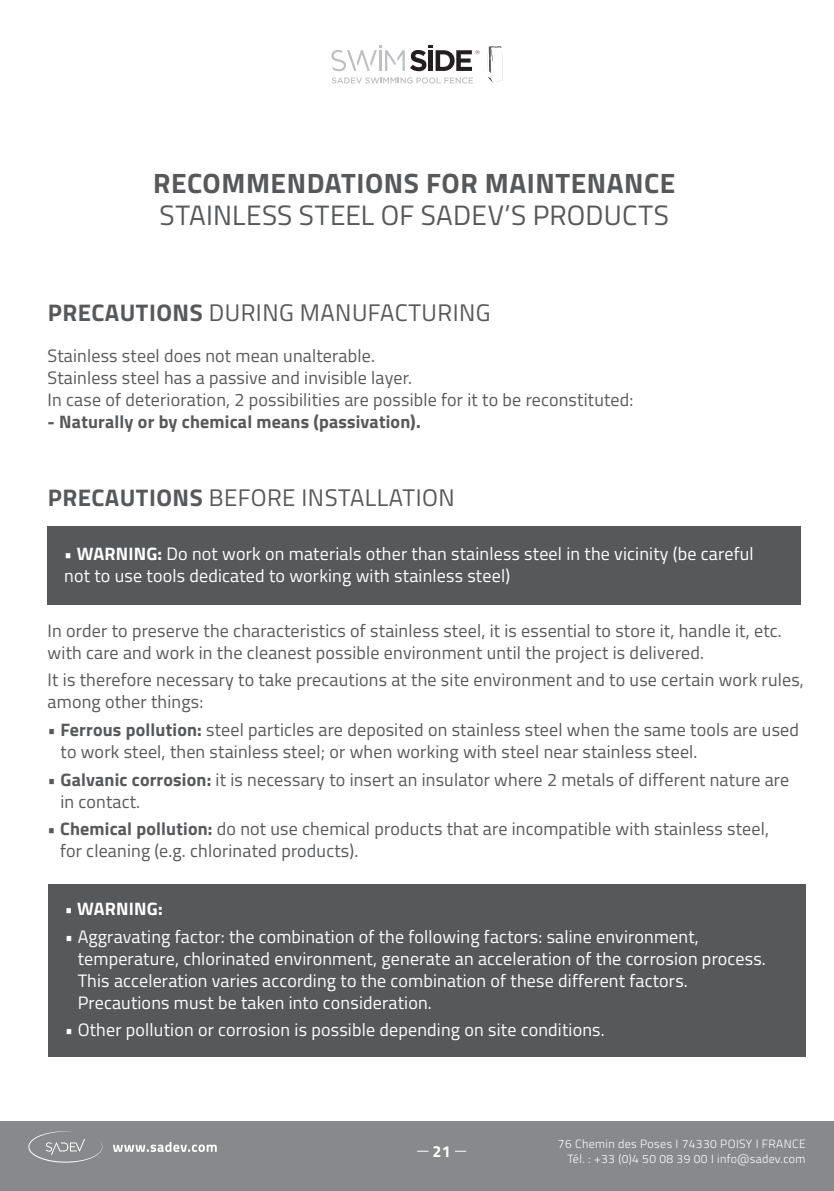
<style>
.page{position:relative;width:834px;height:1191px;background:#fff}
.page>*{position:absolute;margin:0;border:0;box-sizing:border-box;transform-origin:0 0}
.t1{font:28px "Titillium Web";letter-spacing:.01em;color:#57585a}
.t2{font:700 28px "Titillium Web";letter-spacing:.02em;color:#57585a}
.t3{font:24px "Titillium Web";letter-spacing:.02em;color:#57585a}
.t4{font:18px/22px "Titillium Web";letter-spacing:.01em;color:#57585a}
.t5{font:18px/22px "Titillium Web";letter-spacing:.01em;color:#fff}
.t6{font:700 18px "Titillium Web";letter-spacing:.01em;color:#57585a}
.t7{font:700 18px "Titillium Web";letter-spacing:.01em;color:#fff}
.t8{font:700 16px "Titillium Web";color:#fff}
.t9{font:300 12px/14.4px "Titillium Web";letter-spacing:.03em;color:#fff;text-align:right}
.s1{font-weight:700}
</style>
<div class="page">
<div style="left:0;top:1121px;width:833px;height:70px;background:#87898c"></div>
<svg style="left:28px;top:1131px;width:74px;height:31px"></svg>
<svg style="left:113px;top:1142px;width:104px;height:10px"></svg>
<svg style="left:487px;top:46px;width:16px;height:37px"></svg>
<svg style="left:332px;top:77px;width:141px;height:7px"></svg>
<svg style="left:331px;top:45px;width:148px;height:26px"></svg>
<div style="left:47px;top:526px;width:753px;height:78px;background:#57585a"></div>
<div style="left:48px;top:883px;width:757px;height:173px;background:#57585a"></div>
<h1 class="t2" style="left:153px;top:172px;width:523px">RECOMMENDATIONS FOR MAINTENANCE</h1>
<h1 class="t1" style="left:159px;top:204px;width:511px">STAINLESS STEEL OF SADEV’S PRODUCTS</h1>
<h2 class="t3" style="left:48px;top:303px;width:444px"><span class="s1">PRECAUTIONS</span> DURING MANUFACTURING</h2>
<p class="t4" style="left:48px;top:346px;width:587px">Stainless steel does not mean unalterable.<br>Stainless steel has a passive and invisible layer.<br>In case of deterioration, 2 possibilities are possible for it to be reconstituted:</p>
<p class="t6" style="left:48px;top:414px;width:374px">- Naturally or by chemical means (passivation).</p>
<h2 class="t3" style="left:48px;top:487px;width:408px"><span class="s1">PRECAUTIONS</span> BEFORE INSTALLATION</h2>
<p class="t5" style="left:64px;top:544px;width:690px"><span class="s1">• WARNING:</span> Do not work on materials other than stainless steel in the vicinity (be careful not to use tools dedicated to working with stainless steel)</p>
<p class="t4" style="left:48px;top:621px;width:735px">In order to preserve the characteristics of stainless steel, it is essential to store it, handle it, etc. with care and work in the cleanest possible environment until the project is delivered.</p>
<p class="t4" style="left:48px;top:670px;width:757px">It is therefore necessary to take precautions at the site environment and to use certain work rules, among other things:</p>
<p class="t4" style="left:60px;top:720px;width:740px;text-indent:-13px">• <span class="s1">Ferrous pollution:</span> steel particles are deposited on stainless steel when the same tools are used to work steel, then stainless steel; or when working with steel near stainless steel.</p>
<p class="t4" style="left:60px;top:770px;width:730px;text-indent:-13px">• <span class="s1">Galvanic corrosion:</span> it is necessary to insert an insulator where 2 metals of different nature are in contact.</p>
<p class="t4" style="left:60px;top:819px;width:710px;text-indent:-12px"><span class="s1">• Chemical pollution:</span> do not use chemical products that are incompatible with stainless steel, for cleaning (e.g. chlorinated products).</p>
<p class="t7" style="left:65px;top:901px;width:99px">• WARNING:</p>
<p class="t5" style="left:78px;top:927px;width:689px;text-indent:-13px">• Aggravating factor: the combination of the following factors: saline environment, temperature, chlorinated environment, generate an acceleration of the corrosion process.<br>This acceleration varies according to the combination of these different factors.<br>Precautions must be taken into consideration.</p>
<p class="t5" style="left:65px;top:1020px;width:541px">• Other pollution or corrosion is possible depending on site conditions.</p>
<p class="t8" style="left:432px;top:1144px;width:20px">21</p>
<p class="t9" style="left:558px;top:1137px;width:249px">76 Chemin des Poses I 74330 POISY I FRANCE<br>Tél. : +33 (0)4 50 08 39 00 I info@sadev.com</p>
</div>
